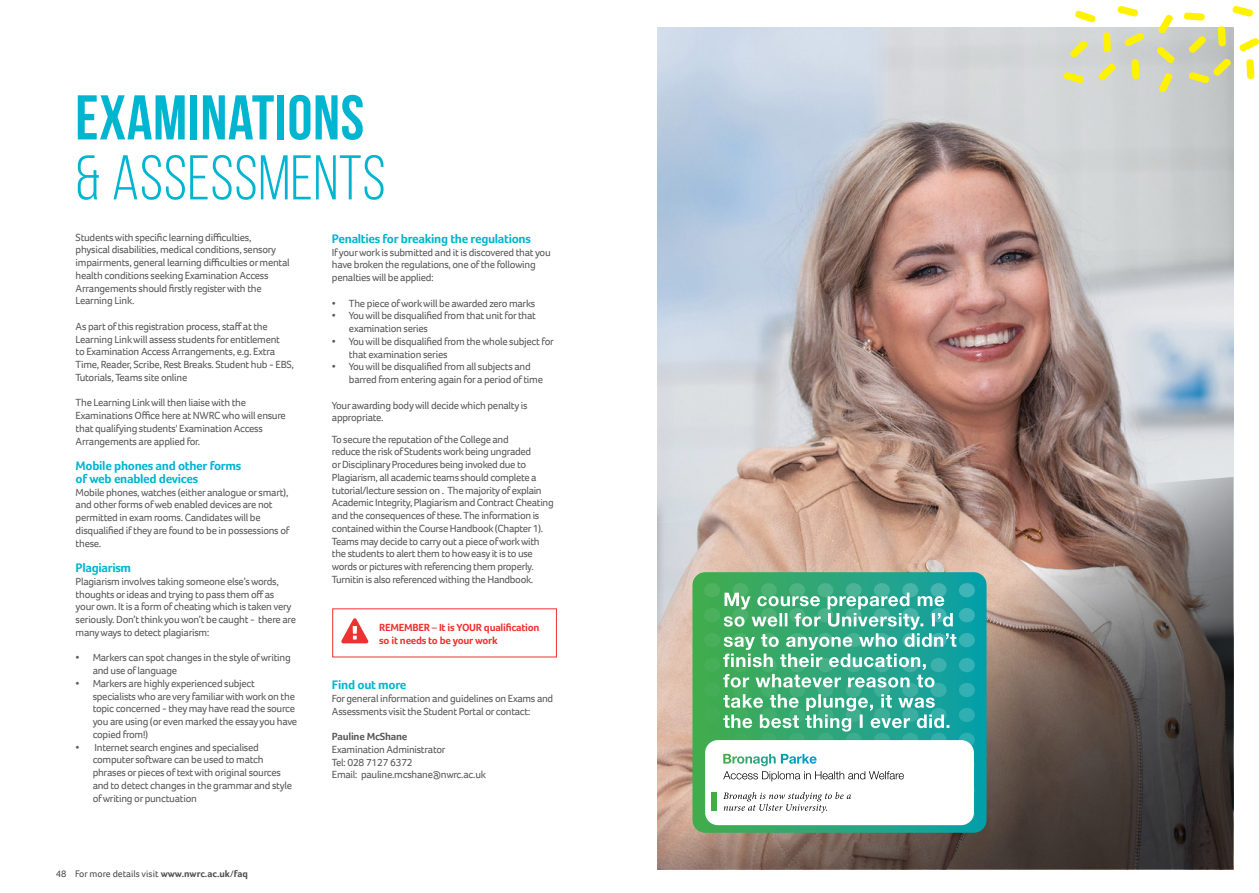
<style>
.page{position:relative;width:1259px;height:893px;background:#fff}
.page>*{position:absolute;margin:0;border:0;box-sizing:border-box;transform-origin:0 0}
.t1{font:700 63px "Bebas Neue";letter-spacing:.01em;color:#00b5cf}
.t2{font:63px "Bebas Neue";letter-spacing:.01em;color:#00b5cf}
.t3{font:700 12.75px/12.8px "Foco";letter-spacing:-.025em;color:#00b5cf}
.t4{font:10.65px/12.8px "Foco";letter-spacing:-.025em;color:#58595b}
.t5{font:700 10.65px/12.8px "Foco";letter-spacing:-.025em;color:#ee3131}
.t6{font:700 10.65px "Foco";letter-spacing:-.025em;color:#58595b}
.t7{font:9.75px "Foco";color:#4d4d4f}
.s1{font-weight:700}
.s2{font-weight:400}
</style>
<div class="page">
<svg style="left:341px;top:618px;width:27px;height:25px"></svg>
<img style="left:657px;top:28px;width:576px;height:449px">
<svg style="left:657px;top:477px;width:576px;height:393px;background:#88756c"></svg>
<svg style="left:692px;top:572px;width:294px;height:261px;background:#29a57c"></svg>
<div style="left:704px;top:583px;width:16px;height:14px;background:#4eb25f;border-radius:50%"></div>
<div style="left:817px;top:583px;width:16px;height:14px;background:#4db38c;border-radius:50%"></div>
<div style="left:761px;top:583px;width:16px;height:14px;background:#4eb276;border-radius:50%"></div>
<div style="left:874px;top:583px;width:16px;height:14px;background:#4bb39f;border-radius:50%"></div>
<div style="left:930px;top:583px;width:16px;height:14px;background:#46b4b0;border-radius:50%"></div>
<svg style="left:732px;top:583px;width:16px;height:14px"></svg>
<div style="left:845px;top:583px;width:16px;height:14px;background:#4cb396;border-radius:50%"></div>
<div style="left:789px;top:583px;width:16px;height:14px;background:#4eb282;border-radius:50%"></div>
<div style="left:902px;top:583px;width:16px;height:14px;background:#49b4a8;border-radius:50%"></div>
<div style="left:959px;top:583px;width:16px;height:14px;background:#3fb5b8;border-radius:50%"></div>
<div style="left:704px;top:683px;width:16px;height:14px;background:#44ad56;border-radius:50%"></div>
<div style="left:817px;top:683px;width:16px;height:14px;background:#42ae86;border-radius:50%"></div>
<svg style="left:761px;top:683px;width:16px;height:14px"></svg>
<svg style="left:874px;top:683px;width:16px;height:14px"></svg>
<div style="left:930px;top:683px;width:16px;height:14px;background:#3aafab;border-radius:50%"></div>
<svg style="left:732px;top:683px;width:16px;height:14px"></svg>
<svg style="left:845px;top:683px;width:16px;height:14px"></svg>
<svg style="left:789px;top:683px;width:16px;height:14px"></svg>
<div style="left:902px;top:683px;width:16px;height:14px;background:#3dafa2;border-radius:50%"></div>
<div style="left:959px;top:683px;width:16px;height:14px;background:#33b0b3;border-radius:50%"></div>
<div style="left:704px;top:633px;width:16px;height:14px;background:#49af5b;border-radius:50%"></div>
<div style="left:959px;top:633px;width:16px;height:14px;background:#39b3b6;border-radius:50%"></div>
<div style="left:704px;top:733px;width:16px;height:14px;background:#3fab51;border-radius:50%"></div>
<div style="left:817px;top:733px;width:16px;height:14px;background:#3dac82;border-radius:50%"></div>
<div style="left:761px;top:733px;width:16px;height:14px;background:#3fac6a;border-radius:50%"></div>
<div style="left:874px;top:733px;width:16px;height:14px;background:#3bac97;border-radius:50%"></div>
<div style="left:930px;top:733px;width:16px;height:14px;background:#35ada8;border-radius:50%"></div>
<div style="left:732px;top:733px;width:16px;height:14px;background:#3fac5e;border-radius:50%"></div>
<div style="left:845px;top:733px;width:16px;height:14px;background:#3cac8c;border-radius:50%"></div>
<div style="left:789px;top:733px;width:16px;height:14px;background:#3fac76;border-radius:50%"></div>
<div style="left:902px;top:733px;width:16px;height:14px;background:#38ac9f;border-radius:50%"></div>
<div style="left:959px;top:733px;width:16px;height:14px;background:#2caeb2;border-radius:50%"></div>
<div style="left:704px;top:783px;width:16px;height:14px;background:#3fac4f;border-radius:50%"></div>
<div style="left:959px;top:783px;width:16px;height:14px;background:#1ca8af;border-radius:50%"></div>
<div style="left:704px;top:608px;width:16px;height:14px;background:#4bb15d;border-radius:50%"></div>
<div style="left:959px;top:608px;width:16px;height:14px;background:#3cb4b7;border-radius:50%"></div>
<div style="left:704px;top:708px;width:16px;height:14px;background:#42ac54;border-radius:50%"></div>
<div style="left:959px;top:708px;width:16px;height:14px;background:#2fafb2;border-radius:50%"></div>
<div style="left:704px;top:658px;width:16px;height:14px;background:#47ae58;border-radius:50%"></div>
<div style="left:959px;top:658px;width:16px;height:14px;background:#36b1b4;border-radius:50%"></div>
<div style="left:704px;top:758px;width:16px;height:14px;background:#3fac4f;border-radius:50%"></div>
<div style="left:959px;top:758px;width:16px;height:14px;background:#1ea9b0;border-radius:50%"></div>
<svg style="left:1232px;top:6px;width:21px;height:11px"></svg>
<svg style="left:1246px;top:59px;width:8px;height:20px"></svg>
<svg style="left:1239px;top:38px;width:20px;height:14px"></svg>
<svg style="left:1098px;top:63px;width:18px;height:18px"></svg>
<svg style="left:1117px;top:6px;width:21px;height:11px"></svg>
<svg style="left:1156px;top:47px;width:18px;height:16px"></svg>
<svg style="left:1158px;top:14px;width:15px;height:20px"></svg>
<svg style="left:1131px;top:59px;width:8px;height:20px"></svg>
<svg style="left:1217px;top:26px;width:9px;height:20px"></svg>
<svg style="left:1158px;top:73px;width:14px;height:20px"></svg>
<svg style="left:1183px;top:12px;width:21px;height:9px"></svg>
<svg style="left:1188px;top:36px;width:18px;height:17px"></svg>
<svg style="left:1188px;top:59px;width:43px;height:24px"></svg>
<svg style="left:1124px;top:32px;width:20px;height:15px"></svg>
<svg style="left:1102px;top:32px;width:9px;height:20px"></svg>
<svg style="left:1075px;top:10px;width:20px;height:13px"></svg>
<svg style="left:1070px;top:40px;width:17px;height:18px"></svg>
<svg style="left:1063px;top:72px;width:21px;height:11px"></svg>
<svg style="left:723px;top:694px;width:226px;height:38px"></svg>
<svg style="left:723px;top:593px;width:233px;height:94px"></svg>
<div style="left:705px;top:740px;width:269px;height:85px;background:#fff;border-radius:13px"></div>
<svg style="left:723px;top:754px;width:181px;height:27px"></svg>
<svg style="left:723px;top:792px;width:128px;height:21px"></svg>
<div style="left:711px;top:792px;width:5px;height:19px;background:#41ad49"></div>
<h1 class="t1" style="left:75px;top:83px;width:290px">EXAMINATIONS</h1>
<h1 class="t2" style="left:75px;top:144px;width:312px">&amp; ASSESSMENTS</h1>
<p class="t4" style="left:76px;top:230px;width:216px">Students with specific learning difficulties,<br>physical disabilities, medical conditions, sensory impairments, general learning difficulties or mental health conditions seeking Examination Access Arrangements should firstly register with the Learning Link.</p>
<p class="t4" style="left:76px;top:320px;width:220px">As part of this registration process, staff at the Learning Link will assess students for entitlement<br>to Examination Access Arrangements, e.g. Extra Time, Reader, Scribe, Rest Breaks. Student hub - EBS, Tutorials, Teams site online</p>
<p class="t4" style="left:76px;top:396px;width:212px">The Learning Link will then liaise with the Examinations Office here at NWRC who will ensure that qualifying students' Examination Access Arrangements are applied for.</p>
<p class="t3" style="left:76px;top:460px;width:167px">Mobile phones and other forms of web enabled devices</p>
<p class="t4" style="left:76px;top:485px;width:215px">Mobile phones, watches (either analogue or smart), and other forms of web enabled devices are not permitted in exam rooms. Candidates will be disqualified if they are found to be in possessions of these.</p>
<p class="t3" style="left:76px;top:562px;width:57px">Plagiarism</p>
<p class="t4" style="left:76px;top:575px;width:222px">Plagiarism involves taking someone else’s words, thoughts or ideas and trying to pass them off as your own. It is a form of cheating which is taken very seriously. Don’t think you won’t be caught - there are many ways to detect plagiarism:</p>
<p class="t4" style="left:93px;top:651px;width:200px;text-indent:-17px">• Markers can spot changes in the style of writing and use of language</p>
<p class="t4" style="left:93px;top:677px;width:206px;text-indent:-17px">• Markers are highly experienced subject specialists who are very familiar with work on the topic concerned - they may have read the source you are using (or even marked the essay you have copied from!)</p>
<p class="t4" style="left:93px;top:740px;width:201px;text-indent:-17px">• Internet search engines and specialised computer software can be used to match phrases or pieces of text with original sources and to detect changes in the grammar and style of writing or punctuation</p>
<p class="t7" style="left:56px;top:867px;width:194px">48 For more details visit <span class="s1">www.nwrc.ac.uk</span>/<span class="s1">faq</span></p>
<p class="t3" style="left:332px;top:232px;width:200px">Penalties for breaking the regulations</p>
<p class="t4" style="left:332px;top:246px;width:220px">If your work is submitted and it is discovered that you have broken the regulations, one of the following penalties will be applied:</p>
<p class="t4" style="left:332px;top:297px;width:205px">• The piece of work will be awarded zero marks</p>
<p class="t4" style="left:349px;top:309px;width:189px;text-indent:-17px">• You will be disqualified from that unit for that examination series</p>
<p class="t4" style="left:349px;top:335px;width:206px;text-indent:-17px">• You will be disqualified from the whole subject for that examination series</p>
<p class="t4" style="left:349px;top:360px;width:195px;text-indent:-17px">• You will be disqualified from all subjects and barred from entering again for a period of time</p>
<p class="t4" style="left:332px;top:399px;width:197px">Your awarding body will decide which penalty is appropriate.</p>
<p class="t4" style="left:332px;top:433px;width:223px">To secure the reputation of the College and<br>reduce the risk of Students work being ungraded<br>or Disciplinary Procedures being invoked due to Plagiarism, all academic teams should complete a tutorial/lecture session on . The majority of explain Academic Integrity, Plagiarism and Contract Cheating and the consequences of these. The information is contained within the Course Handbook (Chapter 1).<br>Teams may decide to carry out a piece of work with the students to alert them to how easy it is to use words or pictures with referencing them properly.<br>Turnitin is also referenced withing the Handbook.</p>
<p class="t5" style="left:379px;top:621px;width:162px">REMEMBER <span class="s2">–</span> It is YOUR qualification so it needs to be your work</p>
<p class="t3" style="left:332px;top:679px;width:76px">Find out more</p>
<p class="t4" style="left:332px;top:692px;width:223px">For general information and guidelines on Exams and<br>Assessments visit the Student Portal or contact:</p>
<p class="t6" style="left:332px;top:731px;width:77px">Pauline McShane</p>
<p class="t4" style="left:332px;top:743px;width:156px">Examination Administrator<br>Tel: 028 7127 6372<br>Email: pauline.mcshane@nwrc.ac.uk</p>
</div>
